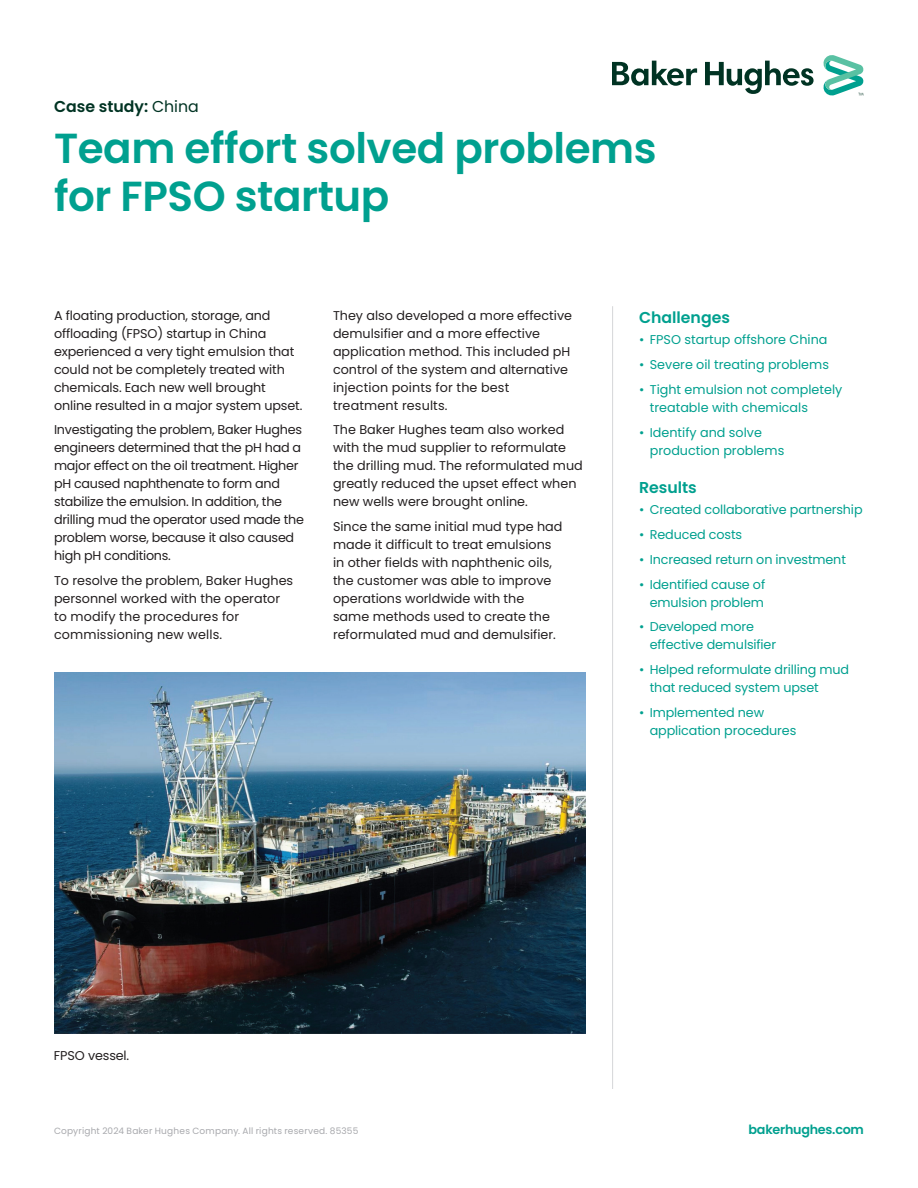
<style>
.page{position:relative;width:918px;height:1188px;background:#fff}
.page>*{position:absolute;margin:0;border:0;box-sizing:border-box;transform-origin:0 0}
._28pt-headline-OFS{font:600 42px/48px "Poppins";letter-spacing:-.01em;color:#00a08f}
._10_5pt-Sidebar-headline-OFS{font:600 15.75px "Poppins";color:#00a08f}
.Case_Study-name-OFS{font:600 15.75px "Poppins";color:#003323}
._8_5pt-body_text-OFS{font:12.75px/18px "Poppins";color:#231f20}
.t1{font:12.75px/18px "Poppins";letter-spacing:-.01em;color:#00a08f}
._8_5pt-body_text-OFS-2{font:12.75px/18px "Poppins";letter-spacing:-.02em;color:#231f20}
.t2{font:600 12.75px "Poppins";letter-spacing:-.02em;color:#00a08f}
._7pt-caption-OFS{font:12.75px "Poppins";letter-spacing:-.01em;color:#231f20}
.t3{font:9px "Poppins";letter-spacing:.02em;color:#a8a9ad}
.s1{font-weight:400}
</style>
<div class="page">
<img style="left:54px;top:673px;width:531px;height:361px">
<hr style="left:612px;top:306px;width:1px;height:783px;background:#d9dadc">
<svg style="left:612px;top:55px;width:252px;height:41px"></svg>
<p class="Case_Study-name-OFS" style="left:54px;top:97px;width:146px">Case study: <span class="s1">China</span></p>
<p class="_28pt-headline-OFS" style="left:54px;top:125px;width:604px">Team effort solved problems for FPSO startup</p>
<p class="_8_5pt-body_text-OFS" style="left:54px;top:306px;width:250px">A floating production, storage, and offloading (FPSO) startup in China experienced a very tight emulsion that could not be completely treated with chemicals. Each new well brought online resulted in a major system upset.</p>
<p class="_8_5pt-body_text-OFS-2" style="left:54px;top:421px;width:251px">Investigating the problem, Baker Hughes engineers determined that the pH had a major effect on the oil treatment. Higher pH caused naphthenate to form and stabilize the emulsion. In addition, the drilling mud the operator used made the problem worse, because it also caused high pH conditions.</p>
<p class="_8_5pt-body_text-OFS" style="left:54px;top:572px;width:241px">To resolve the problem, Baker Hughes personnel worked with the operator to modify the procedures for commissioning new wells.</p>
<p class="_8_5pt-body_text-OFS" style="left:333px;top:306px;width:241px">They also developed a more effective demulsifier and a more effective application method. This included pH control of the system and alternative injection points for the best treatment results.</p>
<p class="_8_5pt-body_text-OFS" style="left:333px;top:421px;width:251px">The Baker Hughes team also worked with the mud supplier to reformulate the drilling mud. The reformulated mud greatly reduced the upset effect when new wells were brought online.</p>
<p class="_8_5pt-body_text-OFS" style="left:333px;top:518px;width:231px">Since the same initial mud type had made it difficult to treat emulsions in other fields with naphthenic oils, the customer was able to improve operations worldwide with the same methods used to create the reformulated mud and demulsifier.</p>
<p class="_10_5pt-Sidebar-headline-OFS" style="left:639px;top:308px;width:93px">Challenges</p>
<p class="t1" style="left:639px;top:331px;width:190px">• FPSO startup offshore China</p>
<p class="t1" style="left:639px;top:356px;width:192px">• Severe oil treating problems</p>
<p class="t1" style="left:650px;top:380px;width:194px;text-indent:-11px">• Tight emulsion not completely treatable with chemicals</p>
<p class="t1" style="left:650px;top:423px;width:136px;text-indent:-11px">• Identify and solve production problems</p>
<p class="_10_5pt-Sidebar-headline-OFS" style="left:639px;top:478px;width:59px">Results</p>
<p class="t1" style="left:639px;top:501px;width:225px">• Created collaborative partnership</p>
<p class="t1" style="left:639px;top:526px;width:105px">• Reduced costs</p>
<p class="t1" style="left:639px;top:550px;width:208px">• Increased return on investment</p>
<p class="t1" style="left:639px;top:575px;width:128px;text-align:right">• Identified cause of emulsion problem</p>
<p class="t1" style="left:650px;top:618px;width:128px;text-indent:-11px">• Developed more effective demulsifier</p>
<p class="t1" style="left:650px;top:661px;width:201px;text-indent:-11px">• Helped reformulate drilling mud that reduced system upset</p>
<p class="t1" style="left:650px;top:703px;width:148px;text-indent:-11px">• Implemented new application procedures</p>
<p class="_7pt-caption-OFS" style="left:54px;top:1048px;width:77px">FPSO vessel.</p>
<p class="t3" style="left:54px;top:1126px;width:306px">Copyright 2024 Baker Hughes Company. All rights reserved. 85355</p>
<p class="t2" style="left:749px;top:1122px;width:117px">bakerhughes.com</p>
</div>
